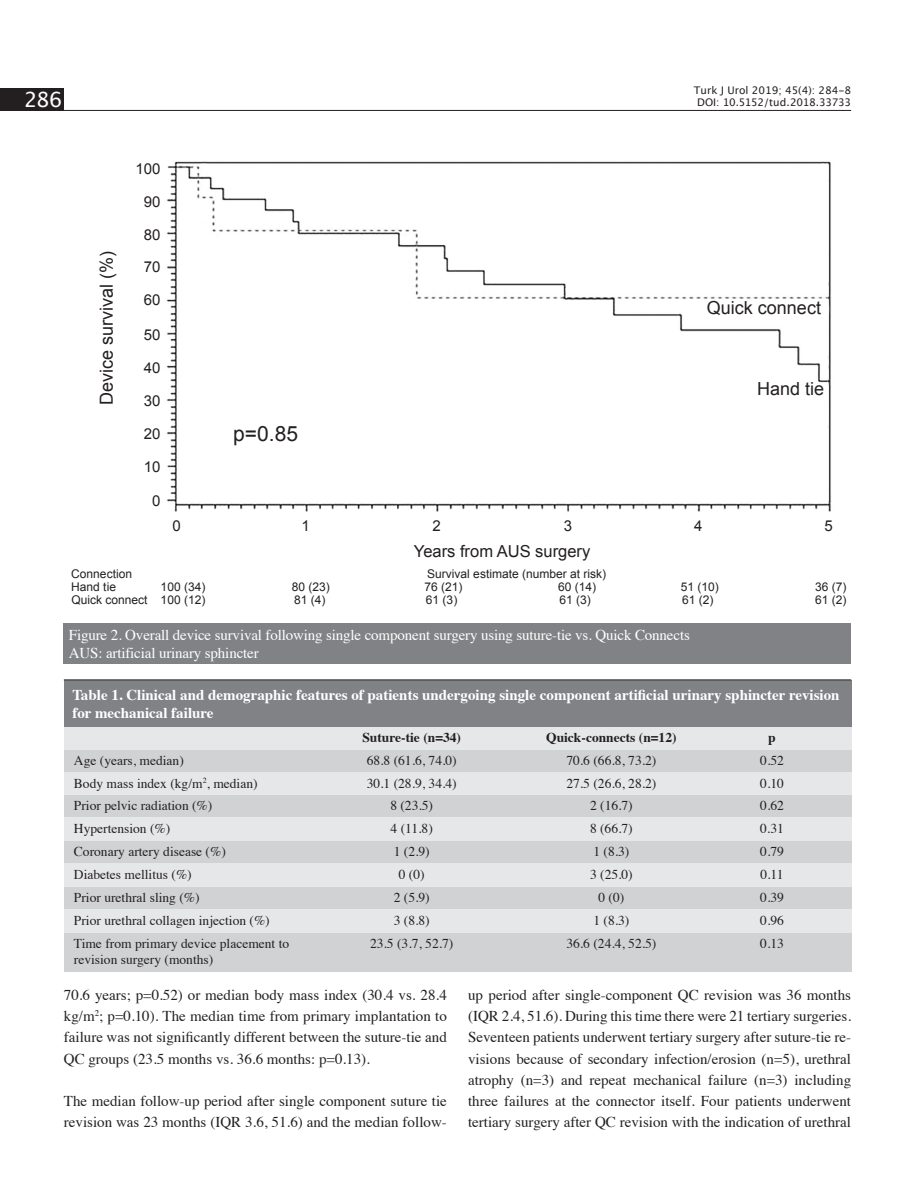
<style>
.page{position:relative;width:915px;height:1191px;background:#fff}
.page>*{position:absolute;margin:0;border:0;box-sizing:border-box;transform-origin:0 0}
.t1{font:21px "Arial";color:#231f20}
.zz_Uroloji_running{font:21px "Lucida Grande";color:#fff}
.t2{font:18px "Arial";color:#231f20}
.t3{font:16.5px "Arial";color:#231f20}
.t4{font:15px/21.1px "Times";color:#231f20;text-align:justify}
.t5{font:700 15px/18px "Times";color:#fff}
.t6{font:15px "Times";letter-spacing:-.01em;color:#fff}
.t7{font:15px "Arial";color:#231f20}
.t8{font:13.5px "Times";color:#231f20}
.t9{font:700 13.5px "Times";color:#231f20}
.t10{font:12px "Arial";color:#231f20}
.t11{font:10.5px "Lucida Grande";letter-spacing:-.03em;color:#231f20}
.t12{font:10.5px "Lucida Grande";color:#231f20}
</style>
<div class="page">
<div style="left:64px;top:726px;width:786px;height:245px;background:#e6e7e9"></div>
<div style="left:64px;top:680px;width:786px;height:46px;background:#808285"></div>
<div style="left:64px;top:750px;width:786px;height:21px;background:#d1d2d4"></div>
<div style="left:64px;top:795px;width:786px;height:22px;background:#d1d2d4"></div>
<div style="left:64px;top:841px;width:786px;height:22px;background:#d1d2d4"></div>
<div style="left:64px;top:887px;width:786px;height:22px;background:#d1d2d4"></div>
<div style="left:64px;top:933px;width:786px;height:38px;background:#d1d2d4"></div>
<hr style="left:64px;top:679px;width:786px;height:1px;background:#231f20">
<div style="left:63px;top:623px;width:787px;height:40px;background:#808285"></div>
<img style="left:166px;top:161px;width:665px;height:351px">
<hr style="left:64px;top:110px;width:786px;height:1px;background:#231f20">
<div style="left:0;top:88px;width:64px;height:23px;background:#231f20"></div>
<p class="zz_Uroloji_running" style="left:24px;top:88px;width:40px">286</p>
<p class="t12" style="left:693px;top:84px;width:159px">Turk J Urol 2019; 45(4): 284-8</p>
<p class="t11" style="left:697px;top:97px;width:155px">DOI: 10.5152/tud.2018.33733</p>
<p class="t2" style="left:94px;top:405px;width:156px;rotate:-90deg">Device survival (%)</p>
<p class="t7" style="left:135px;top:159px;width:27px">100</p>
<p class="t7" style="left:144px;top:192px;width:18px">90</p>
<p class="t7" style="left:144px;top:225px;width:18px">80</p>
<p class="t7" style="left:144px;top:257px;width:18px">70</p>
<p class="t7" style="left:144px;top:290px;width:18px">60</p>
<p class="t7" style="left:144px;top:325px;width:18px">50</p>
<p class="t7" style="left:144px;top:358px;width:18px">40</p>
<p class="t7" style="left:144px;top:391px;width:18px">30</p>
<p class="t7" style="left:144px;top:424px;width:18px">20</p>
<p class="t7" style="left:144px;top:457px;width:18px">10</p>
<p class="t7" style="left:152px;top:490px;width:10px">0</p>
<p class="t2" style="left:706px;top:296px;width:116px">Quick connect</p>
<p class="t1" style="left:233px;top:420px;width:66px">p=0.85</p>
<p class="t2" style="left:756px;top:376px;width:69px">Hand tie</p>
<p class="t7" style="left:172px;top:515px;width:10px">0</p>
<p class="t7" style="left:301px;top:515px;width:10px">1</p>
<p class="t7" style="left:432px;top:515px;width:10px">2</p>
<p class="t7" style="left:563px;top:515px;width:10px">3</p>
<p class="t7" style="left:694px;top:515px;width:10px">4</p>
<p class="t7" style="left:824px;top:515px;width:10px">5</p>
<p class="t3" style="left:413px;top:540px;width:178px">Years from AUS surgery</p>
<p class="t10" style="left:71px;top:565px;width:62px">Connection</p>
<p class="t10" style="left:71px;top:579px;width:46px">Hand tie</p>
<p class="t10" style="left:161px;top:579px;width:46px">100 (34)</p>
<p class="t10" style="left:161px;top:591px;width:46px">100 (12)</p>
<p class="t10" style="left:427px;top:565px;width:180px">Survival estimate (number at risk)</p>
<p class="t10" style="left:292px;top:579px;width:40px">80 (23)</p>
<p class="t10" style="left:294px;top:591px;width:33px">81 (4)</p>
<p class="t10" style="left:424px;top:579px;width:40px">76 (21)</p>
<p class="t10" style="left:426px;top:591px;width:33px">61 (3)</p>
<p class="t10" style="left:558px;top:579px;width:40px">60 (14)</p>
<p class="t10" style="left:559px;top:591px;width:33px">61 (3)</p>
<p class="t10" style="left:680px;top:579px;width:40px">51 (10)</p>
<p class="t10" style="left:682px;top:591px;width:33px">61 (2)</p>
<p class="t10" style="left:814px;top:579px;width:33px">36 (7)</p>
<p class="t10" style="left:71px;top:591px;width:78px">Quick connect</p>
<p class="t10" style="left:814px;top:591px;width:33px">61 (2)</p>
<p class="t6" style="left:69px;top:621px;width:622px">Figure 2. Overall device survival following single component surgery using suture-tie vs. Quick Connects</p>
<p class="t6" style="left:69px;top:639px;width:191px">AUS: artificial urinary sphincter</p>
<p class="t5" style="left:72px;top:684px;width:768px">Table 1. Clinical and demographic features of patients undergoing single component artificial urinary sphincter revision for mechanical failure</p>
<p class="t9" style="left:362px;top:724px;width:100px">Suture-tie (n=34)</p>
<p class="t9" style="left:546px;top:724px;width:132px">Quick-connects (n=12)</p>
<p class="t9" style="left:768px;top:724px;width:9px">p</p>
<p class="t8" style="left:74px;top:747px;width:111px">Age (years, median)</p>
<p class="t8" style="left:366px;top:747px;width:91px">68.8 (61.6, 74.0)</p>
<p class="t8" style="left:566px;top:747px;width:91px">70.6 (66.8, 73.2)</p>
<p class="t8" style="left:760px;top:747px;width:25px">0.52</p>
<p class="t8" style="left:74px;top:770px;width:185px">Body mass index (kg/m<sup>2</sup>, median)</p>
<p class="t8" style="left:366px;top:770px;width:91px">30.1 (28.9, 34.4)</p>
<p class="t8" style="left:566px;top:770px;width:91px">27.5 (26.6, 28.2)</p>
<p class="t8" style="left:760px;top:770px;width:25px">0.10</p>
<p class="t8" style="left:74px;top:793px;width:140px">Prior pelvic radiation (%)</p>
<p class="t8" style="left:390px;top:793px;width:44px">8 (23.5)</p>
<p class="t8" style="left:590px;top:793px;width:44px">2 (16.7)</p>
<p class="t8" style="left:760px;top:793px;width:25px">0.62</p>
<p class="t8" style="left:74px;top:816px;width:98px">Hypertension (%)</p>
<p class="t8" style="left:390px;top:816px;width:44px">4 (11.8)</p>
<p class="t8" style="left:589px;top:816px;width:44px">8 (66.7)</p>
<p class="t8" style="left:760px;top:816px;width:25px">0.31</p>
<p class="t8" style="left:74px;top:839px;width:153px">Coronary artery disease (%)</p>
<p class="t8" style="left:393px;top:839px;width:37px">1 (2.9)</p>
<p class="t8" style="left:593px;top:839px;width:37px">1 (8.3)</p>
<p class="t8" style="left:760px;top:839px;width:25px">0.79</p>
<p class="t8" style="left:74px;top:862px;width:119px">Diabetes mellitus (%)</p>
<p class="t8" style="left:398px;top:862px;width:27px">0 (0)</p>
<p class="t8" style="left:590px;top:862px;width:44px">3 (25.0)</p>
<p class="t8" style="left:760px;top:862px;width:25px">0.11</p>
<p class="t8" style="left:74px;top:884px;width:127px">Prior urethral sling (%)</p>
<p class="t8" style="left:393px;top:884px;width:37px">2 (5.9)</p>
<p class="t8" style="left:598px;top:884px;width:27px">0 (0)</p>
<p class="t8" style="left:760px;top:884px;width:25px">0.39</p>
<p class="t8" style="left:74px;top:907px;width:197px">Prior urethral collagen injection (%)</p>
<p class="t8" style="left:393px;top:907px;width:37px">3 (8.8)</p>
<p class="t8" style="left:593px;top:907px;width:37px">1 (8.3)</p>
<p class="t8" style="left:760px;top:907px;width:25px">0.96</p>
<p class="t8" style="left:74px;top:930px;width:217px">Time from primary device placement to</p>
<p class="t8" style="left:370px;top:930px;width:85px">23.5 (3.7, 52.7)</p>
<p class="t8" style="left:566px;top:930px;width:91px">36.6 (24.4, 52.5)</p>
<p class="t8" style="left:760px;top:930px;width:25px">0.13</p>
<p class="t8" style="left:74px;top:947px;width:141px">revision surgery (months)</p>
<p class="t4" style="left:64px;top:983px;width:384px">70.6 years; p=0.52) or median body mass index (30.4 vs. 28.4 kg/m<sup>2</sup>; p=0.10). The median time from primary implantation to failure was not significantly different between the suture-tie and QC groups (23.5 months vs. 36.6 months: p=0.13).</p>
<p class="t4" style="left:64px;top:1089px;width:384px">The median follow-up period after single component suture tie revision was 23 months (IQR 3.6, 51.6) and the median follow-</p>
<p class="t4" style="left:468px;top:983px;width:384px">up period after single-component QC revision was 36 months (IQR 2.4, 51.6). During this time there were 21 tertiary surgeries.<br>Seventeen patients underwent tertiary surgery after suture-tie re&shy;visions because of secondary infection/erosion (n=5), urethral atrophy (n=3) and repeat mechanical failure (n=3) including three failures at the connector itself. Four patients underwent tertiary surgery after QC revision with the indication of urethral</p>
</div>
